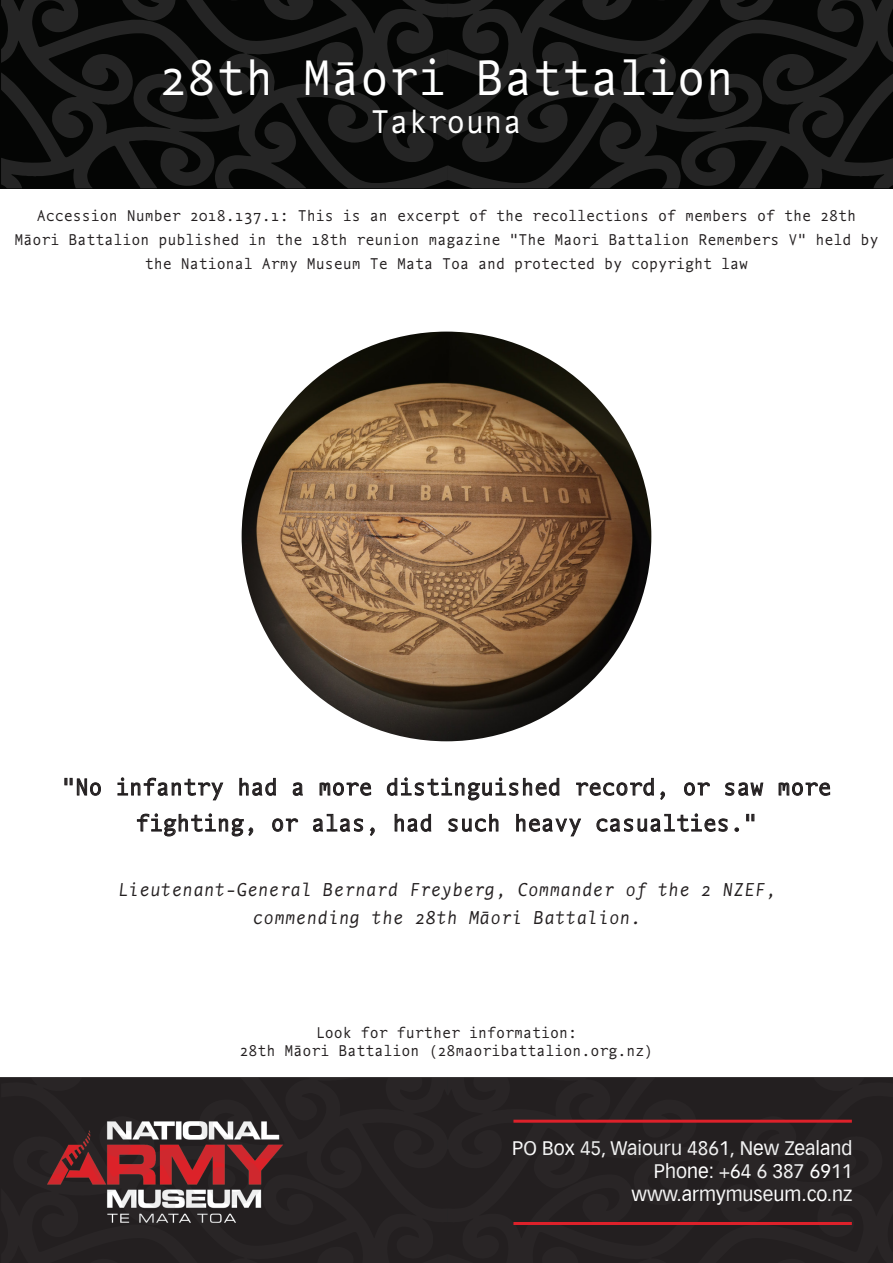
<style>
.page{position:relative;width:893px;height:1263px;background:#fff}
.page>*{position:absolute;margin:0;border:0;box-sizing:border-box;transform-origin:0 0}
.t1{font:48px "Nexus Typewriter Pro";color:#fff}
.t2{font:31.5px "Nexus Typewriter Pro";color:#fff}
.t3{font:22.5px/36px "Nexus Typewriter Pro";color:#231f20;text-align:center}
.t4{font:19.05px/23px "Vectora LH";color:#fff;text-align:right}
.t5{font:italic 18px/28.5px "Nexus Typewriter Pro";color:#231f20;text-align:center}
.t6{font:15px/24px "Nexus Typewriter Pro";color:#231f20;text-align:center}
</style>
<div class="page">
<div style="left:448px;top:1077px;width:445px;height:186px;background:#242021"></div>
<svg style="left:1px;top:1077px;width:447px;height:186px;background:#3a2c2d"></svg>
<svg style="left:448px;top:0;width:445px;height:188px;background:#141514"></svg>
<svg style="left:1px;top:0;width:447px;height:188px;background:#141414"></svg>
<hr style="left:513px;top:1222px;width:339px;height:3px;background:#dd212a">
<hr style="left:513px;top:1120px;width:339px;height:3px;background:#dd212a">
<img style="left:242px;top:332px;width:409px;height:409px;border-radius:205px">
<svg style="left:65px;top:778px;width:36px;height:18px"></svg>
<svg style="left:117px;top:777px;width:106px;height:23px"></svg>
<svg style="left:239px;top:778px;width:37px;height:18px"></svg>
<svg style="left:293px;top:782px;width:10px;height:14px"></svg>
<svg style="left:320px;top:782px;width:51px;height:14px"></svg>
<svg style="left:387px;top:777px;width:173px;height:23px"></svg>
<svg style="left:576px;top:778px;width:78px;height:18px"></svg>
<svg style="left:660px;top:791px;width:5px;height:9px"></svg>
<svg style="left:684px;top:782px;width:26px;height:14px"></svg>
<svg style="left:725px;top:782px;width:38px;height:14px"></svg>
<svg style="left:779px;top:782px;width:51px;height:14px"></svg>
<svg style="left:137px;top:813px;width:116px;height:23px"></svg>
<svg style="left:272px;top:818px;width:26px;height:14px"></svg>
<svg style="left:313px;top:814px;width:50px;height:18px"></svg>
<svg style="left:370px;top:827px;width:5px;height:9px"></svg>
<svg style="left:395px;top:814px;width:36px;height:18px"></svg>
<svg style="left:448px;top:814px;width:50px;height:18px"></svg>
<svg style="left:516px;top:814px;width:65px;height:22px"></svg>
<svg style="left:596px;top:813px;width:132px;height:19px"></svg>
<svg style="left:735px;top:828px;width:4px;height:4px"></svg>
<svg style="left:746px;top:814px;width:8px;height:7px"></svg>
<h1 class="t1" style="left:158px;top:40px;width:578px">28th Māori Battalion</h1>
<h2 class="t2" style="left:371px;top:97px;width:153px">Takrouna</h2>
<p class="t6" style="left:14px;top:203px;width:865px">Accession Number 2018.137.1: This is an excerpt of the recollections of members of the 28th<br>Māori Battalion published in the 18th reunion magazine "The Maori Battalion Remembers V" held by the National Army Museum Te Mata Toa and protected by copyright law</p>
<h3 class="t3" style="left:62px;top:767px;width:771px">"No infantry had a more distinguished record, or saw more fighting, or alas, had such heavy casualties."</h3>
<p class="t5" style="left:117px;top:873px;width:660px">Lieutenant-General Bernard Freyberg, Commander of the 2 NZEF, commending the 28th Māori Battalion.</p>
<p class="t6" style="left:316px;top:1019px;width:263px">Look for further information:</p>
<p class="t6" style="left:239px;top:1037px;width:416px">28th Māori Battalion (28maoribattalion.org.nz)</p>
<p class="t4" style="left:512px;top:1137px;width:342px">PO Box 45, Waiouru 4861, New Zealand<br>Phone: +64 6 387 6911 www.armymuseum.co.nz</p>
</div>
